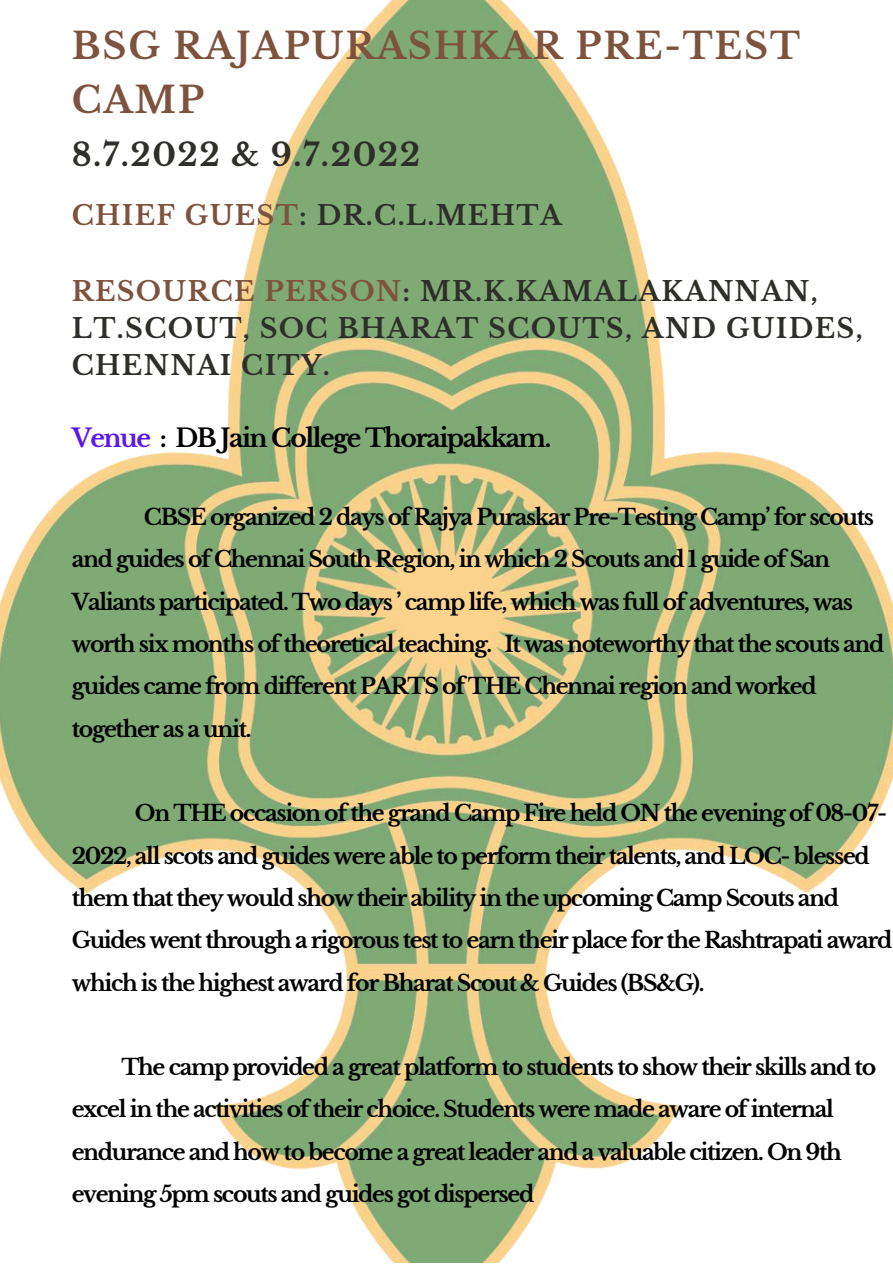
<style>
.page{position:relative;width:893px;height:1264px;background:#fff}
.page>*{position:absolute;margin:0;border:0;box-sizing:border-box;transform-origin:0 0}
.t1{font:700 36.3px/54px "Libre Baskerville";letter-spacing:.05em;color:#7e533d}
.t2{font:700 31.35px "Libre Baskerville";letter-spacing:.05em;color:#2e2e2a}
.t3{font:700 26.85px/37px "Libre Baskerville";letter-spacing:.05em;color:#2e2e2a}
.t4{font:700 25.05px "Libre Baskerville";letter-spacing:-.06em;color:#000}
.t5{font:700 22.05px/42.3px "Libre Baskerville";letter-spacing:-.06em;color:#000}
.s1{color:#7e533d}
.s2{color:#5e17eb}
</style>
<div class="page">
<img style="left:0;top:0;width:892px;height:1262px">
<h1 class="t1" style="left:72px;top:19px;width:729px">BSG RAJAPURASHKAR PRE-TEST<br>CAMP</h1>
<h2 class="t2" style="left:72px;top:136px;width:350px">8.7.2022 &amp; 9.7.2022</h2>
<p class="t3" style="left:72px;top:197px;width:491px"><span class="s1">CHIEF GUEST</span>: DR.C.L.MEHTA</p>
<p class="t3" style="left:72px;top:272px;width:792px"><span class="s1">RESOURCE PERSON</span>: MR.K.KAMALAKANNAN,<br>LT.SCOUT, SOC BHARAT SCOUTS, AND GUIDES,<br>CHENNAI CITY.</p>
<p class="t4" style="left:72px;top:422px;width:481px"><span class="s2">Venue</span> : DBJain College Thoraipakkam.</p>
<p class="t5" style="left:72px;top:496px;width:814px;text-indent:72px">CBSE organized 2 days of Rajya Puraskar Pre-Testing Camp’ for scouts and guides of Chennai South Region, in which 2 Scouts and 1 guide of San Valiants participated. Two days ’ camp life, which was full of adventures, was worth six months of theoretical teaching. It was noteworthy that the scouts and guides came from different PARTS of THE Chennai region and worked together as a unit.</p>
<p class="t5" style="left:72px;top:792px;width:822px;text-indent:63px">On THE occasion of the grand Camp Fire held ON the evening of 08-07- 2022, all scots and guides were able to perform their talents, and LOC- blessed them that they would show their ability in the upcoming Camp Scouts and Guides went through a rigorous test to earn their place for the Rashtrapati award which is the highest award for Bharat Scout &amp; Guides (BS&amp;G).</p>
<p class="t5" style="left:72px;top:1046px;width:805px;text-indent:50px">The camp provided a great platform to students to show their skills and to excel in the activities of their choice. Students were made aware of internal endurance and how to become a great leader and a valuable citizen. On 9th evening 5pm scouts and guides got dispersed</p>
</div>
